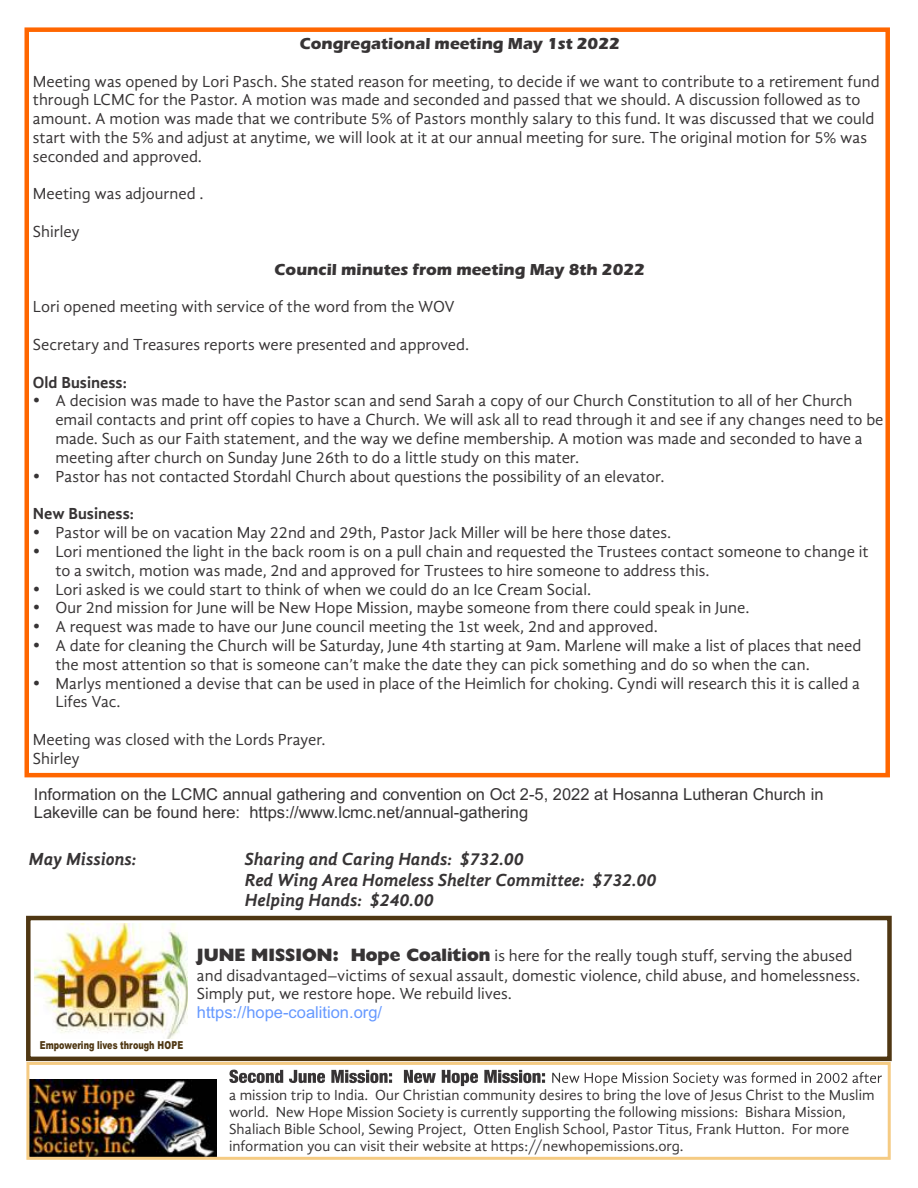
<style>
.page{position:relative;width:918px;height:1188px;background:#fff}
.page>*{position:absolute;margin:0;border:0;box-sizing:border-box;transform-origin:0 0}
.t1{font:italic 700 18px/20.7px "Gandhi Sans";color:#373435}
.t2{font:16.5px/18.8px "Gandhi Sans";color:#373435}
.t3{font:16.5px/18.5px "Arial";color:#373435}
.t4{font:700 16.5px "Eras ITC";color:#373435}
.t5{font:16.5px "Arial";color:#69f}
.t6{font:700 16.5px "Gandhi Sans";color:#373435}
.t7{font:15px/17.1px "Gandhi Sans";color:#373435}
.t8{font:900 10.95px "Arial";color:#4f3713;scale:.74 1}
.s1{font-family:"Humanist 521 BT";font-weight:800;font-size:18px}
</style>
<div class="page">
<div style="left:24px;top:27px;width:866px;height:750px;border:4px solid #f60"></div>
<div style="left:26px;top:916px;width:866px;height:145px;border:4px solid #4f3713"></div>
<img style="left:35px;top:924px;width:153px;height:114px">
<svg style="left:229px;top:1070px;width:54px;height:13px"></svg>
<svg style="left:289px;top:1070px;width:36px;height:13px"></svg>
<svg style="left:331px;top:1070px;width:61px;height:13px"></svg>
<svg style="left:404px;top:1070px;width:32px;height:13px"></svg>
<svg style="left:442px;top:1070px;width:36px;height:16px"></svg>
<svg style="left:484px;top:1070px;width:61px;height:13px"></svg>
<svg style="left:552px;top:1073px;width:65px;height:13px"></svg>
<svg style="left:623px;top:1072px;width:259px;height:14px"></svg>
<img style="left:30px;top:1080px;width:187px;height:76px">
<div style="left:26px;top:1062px;width:865px;height:98px;border:3px solid #f5cb83"></div>
<p class="t4" style="left:300px;top:37px;width:322px">Congregational meeting May 1st 2022</p>
<p class="t2" style="left:33px;top:73px;width:848px">Meeting was opened by Lori Pasch. She stated reason for meeting, to decide if we want to contribute to a retirement fund through LCMC for the Pastor. A motion was made and seconded and passed that we should. A discussion followed as to amount. A motion was made that we contribute 5% of Pastors monthly salary to this fund. It was discussed that we could start with the 5% and adjust at anytime, we will look at it at our annual meeting for sure. The original motion for 5% was seconded and approved.</p>
<p class="t2" style="left:33px;top:186px;width:172px">Meeting was adjourned .</p>
<p class="t2" style="left:33px;top:223px;width:48px">Shirley</p>
<p class="t4" style="left:275px;top:263px;width:372px">Council minutes from meeting May 8th 2022</p>
<p class="t2" style="left:33px;top:299px;width:424px">Lori opened meeting with service of the word from the WOV</p>
<p class="t2" style="left:33px;top:336px;width:438px">Secretary and Treasures reports were presented and approved.</p>
<p class="t6" style="left:33px;top:375px;width:95px">Old Business:</p>
<p class="t2" style="left:55px;top:393px;width:830px">A decision was made to have the Pastor scan and send Sarah a copy of our Church Constitution to all of her Church email contacts and print off copies to have a Church. We will ask all to read through it and see if any changes need to be made. Such as our Faith statement, and the way we define membership. A motion was made and seconded to have a meeting after church on Sunday June 26th to do a little study on this mater.<br>Pastor has not contacted Stordahl Church about questions the possibility of an elevator.</p>
<p class="t6" style="left:33px;top:507px;width:103px">New Business:</p>
<p class="t2" style="left:55px;top:524px;width:815px">Pastor will be on vacation May 22nd and 29th, Pastor Jack Miller will be here those dates.<br>Lori mentioned the light in the back room is on a pull chain and requested the Trustees contact someone to change it to a switch, motion was made, 2nd and approved for Trustees to hire someone to address this.<br>Lori asked is we could start to think of when we could do an Ice Cream Social.<br>Our 2nd mission for June will be New Hope Mission, maybe someone from there could speak in June.<br>A request was made to have our June council meeting the 1st week, 2nd and approved.<br>A date for cleaning the Church will be Saturday, June 4th starting at 9am. Marlene will make a list of places that need the most attention so that is someone can’t make the date they can pick something and do so when the can.<br>Marlys mentioned a devise that can be used in place of the Heimlich for choking. Cyndi will research this it is called a Lifes Vac.</p>
<p class="t2" style="left:33px;top:731px;width:294px">Meeting was closed with the Lords Prayer.<br>Shirley</p>
<p class="t3" style="left:34px;top:787px;width:791px">Information on the LCMC annual gathering and convention on Oct 2-5, 2022 at Hosanna Lutheran Church in<br>Lakeville can be found here: https://www.lcmc.net/annual-gathering</p>
<p class="t1" style="left:29px;top:850px;width:109px">May Missions:</p>
<p class="t1" style="left:245px;top:850px;width:413px">Sharing and Caring Hands: $732.00<br>Red Wing Area Homeless Shelter Committee: $732.00<br>Helping Hands: $240.00</p>
<p class="t2" style="left:197px;top:947px;width:665px"><span class="s1">JUNE MISSION: Hope Coalition</span> is here for the really tough stuff, serving the abused and disadvantaged–victims of sexual assault, domestic violence, child abuse, and homelessness.<br>Simply put, we restore hope. We rebuild lives.</p>
<p class="t5" style="left:197px;top:1006px;width:187px">https://hope-coalition.org/</p>
<p class="t8" style="left:40px;top:1041px;width:195px">Empowering lives through HOPE</p>
<p class="t7" style="left:229px;top:1087px;width:647px">a mission trip to India. Our Christian community desires to bring the love of Jesus Christ to the Muslim world. New Hope Mission Society is currently supporting the following missions: Bishara Mission, Shaliach Bible School, Sewing Project, Otten English School, Pastor Titus, Frank Hutton. For more information you can visit their website at https://newhopemissions.org.</p>
</div>
